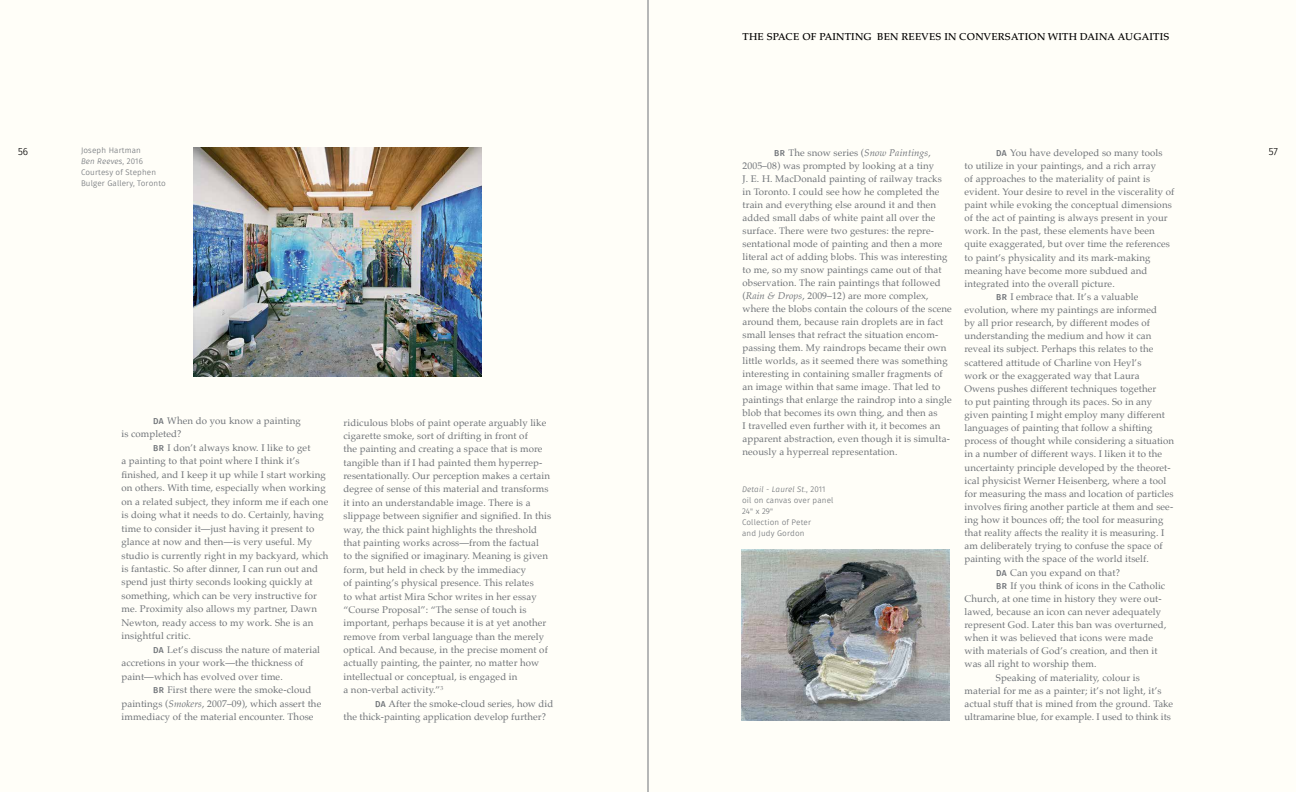
<style>
.page{position:relative;width:1296px;height:792px;background:#fff}
.page>*{position:absolute;margin:0;border:0;box-sizing:border-box;transform-origin:0 0}
.t1{font:500 10px "Palatino LT Std";letter-spacing:.02em;color:#000}
.t2{font:10px "Gardenia";color:#000}
.t3{font:9.6px/13px "Palatino";letter-spacing:.015em;color:#6e7277}
.t4{font:8px/11px "Gardenia";letter-spacing:.02em;color:#6e7277}
.s1{font-style:italic}
.s2{font-family:"Gardenia";font-weight:700;font-size:8.5px}
</style>
<div class="page">
<div style="left:0;top:0;width:648px;height:792px;background:#fffef8"></div>
<div style="left:648px;top:0;width:648px;height:792px;background:#fffef8"></div>
<img style="left:193px;top:148px;width:289px;height:228px">
<img style="left:742px;top:550px;width:207px;height:170px">
<hr style="left:648px;top:0;width:1px;height:792px;background:#6e7277">
<p class="t1" style="left:742px;top:31px;width:428px">THE SPACE OF PAINTING BEN REEVES IN CONVERSATION WITH DAINA AUGAITIS</p>
<p class="t4" style="left:81px;top:145px;width:86px">Joseph Hartman<br><span class="s1">Ben Reeves</span>, 2016<br>Courtesy of Stephen<br>Bulger Gallery, Toronto</p>
<p class="t3" style="left:742px;top:146px;width:211px;text-indent:32px"><span class="s2">BR</span> The snow series (<span class="s1">Snow Paintings</span>, 2005–08) was prompted by looking at a tiny<br>J. E. H. MacDonald painting of railway tracks in Toronto. I could see how he completed the train and everything else around it and then added small dabs of white paint all over the surface. There were two gestures: the repre&shy;sentational mode of painting and then a more literal act of adding blobs. This was interesting to me, so my snow paintings came out of that observation. The rain paintings that followed (<span class="s1">Rain &amp; Drops</span>, 2009–12) are more complex, where the blobs contain the colours of the scene around them, because rain droplets are in fact small lenses that refract the situation encom&shy;passing them. My raindrops became their own little worlds, as it seemed there was something interesting in containing smaller fragments of an image within that same image. That led to paintings that enlarge the raindrop into a single blob that becomes its own thing, and then as<br>I travelled even further with it, it becomes an apparent abstraction, even though it is simulta&shy;neously a hyperreal representation.</p>
<p class="t3" style="left:996px;top:146px;width:168px"><span class="s2">DA</span> You have developed so many tools</p>
<p class="t2" style="left:18px;top:145px;width:12px">56</p>
<p class="t2" style="left:1269px;top:145px;width:11px">57</p>
<p class="t3" style="left:964px;top:159px;width:193px">to utilize in your paintings, and a rich array</p>
<p class="t3" style="left:964px;top:172px;width:187px">of approaches to the materiality of paint is</p>
<p class="t3" style="left:964px;top:185px;width:211px">evident. Your desire to revel in the viscerality of</p>
<p class="t3" style="left:964px;top:198px;width:209px">paint while evoking the conceptual dimensions</p>
<p class="t3" style="left:964px;top:211px;width:205px">of the act of painting is always present in your</p>
<p class="t3" style="left:964px;top:224px;width:192px">work. In the past, these elements have been</p>
<p class="t3" style="left:964px;top:238px;width:207px">quite exaggerated, but over time the references</p>
<p class="t3" style="left:964px;top:251px;width:188px">to paint’s physicality and its mark-making</p>
<p class="t3" style="left:964px;top:264px;width:184px">meaning have become more subdued and</p>
<p class="t3" style="left:964px;top:277px;width:152px">integrated into the overall picture.</p>
<p class="t3" style="left:996px;top:290px;width:144px"><span class="s2">BR</span> I embrace that. It’s a valuable</p>
<p class="t3" style="left:964px;top:303px;width:194px">evolution, where my paintings are informed</p>
<p class="t3" style="left:964px;top:316px;width:187px">by all prior research, by different modes of</p>
<p class="t3" style="left:964px;top:329px;width:188px">understanding the medium and how it can</p>
<p class="t3" style="left:964px;top:343px;width:190px">reveal its subject. Perhaps this relates to the</p>
<p class="t3" style="left:964px;top:356px;width:178px">scattered attitude of Charline von Heyl’s</p>
<p class="t3" style="left:964px;top:369px;width:177px">work or the exaggerated way that Laura</p>
<p class="t3" style="left:964px;top:382px;width:193px">Owens pushes different techniques together</p>
<p class="t3" style="left:964px;top:395px;width:189px">to put painting through its paces. So in any</p>
<p class="t3" style="left:964px;top:408px;width:202px">given painting I might employ many different</p>
<p class="t3" style="left:964px;top:421px;width:190px">languages of painting that follow a shifting</p>
<p class="t3" style="left:964px;top:434px;width:211px">process of thought while considering a situation</p>
<p class="t3" style="left:964px;top:448px;width:199px">in a number of different ways. I liken it to the</p>
<p class="t3" style="left:964px;top:461px;width:208px">uncertainty principle developed by the theoret-</p>
<p class="t3" style="left:964px;top:474px;width:203px">ical physicist Werner Heisenberg, where a tool</p>
<p class="t3" style="left:964px;top:487px;width:211px">for measuring the mass and location of particles</p>
<p class="t3" style="left:964px;top:500px;width:210px">involves firing another particle at them and see-</p>
<p class="t3" style="left:964px;top:513px;width:200px">ing how it bounces off; the tool for measuring</p>
<p class="t3" style="left:964px;top:526px;width:201px">that reality affects the reality it is measuring. I</p>
<p class="t3" style="left:964px;top:540px;width:200px">am deliberately trying to confuse the space of</p>
<p class="t3" style="left:964px;top:553px;width:186px">painting with the space of the world itself.</p>
<p class="t3" style="left:996px;top:566px;width:126px"><span class="s2">DA</span> Can you expand on that?</p>
<p class="t3" style="left:996px;top:579px;width:171px"><span class="s2">BR</span> If you think of icons in the Catholic</p>
<p class="t3" style="left:964px;top:592px;width:199px">Church, at one time in history they were out-</p>
<p class="t3" style="left:964px;top:605px;width:198px">lawed, because an icon can never adequately</p>
<p class="t3" style="left:964px;top:618px;width:203px">represent God. Later this ban was overturned,</p>
<p class="t3" style="left:964px;top:631px;width:190px">when it was believed that icons were made</p>
<p class="t3" style="left:964px;top:645px;width:195px">with materials of God’s creation, and then it</p>
<p class="t3" style="left:964px;top:658px;width:134px">was all right to worship them.</p>
<p class="t3" style="left:996px;top:671px;width:145px">Speaking of materiality, colour is</p>
<p class="t3" style="left:964px;top:684px;width:199px">material for me as a painter; it’s not light, it’s</p>
<p class="t3" style="left:964px;top:697px;width:210px">actual stuff that is mined from the ground. Take</p>
<p class="t3" style="left:964px;top:710px;width:208px">ultramarine blue, for example. I used to think its</p>
<p class="t3" style="left:122px;top:414px;width:181px;line-height:13.5px;text-indent:32px"><span class="s2">DA</span> When do you know a painting is completed?</p>
<p class="t3" style="left:121px;top:441px;width:209px;line-height:13.5px;text-indent:32px"><span class="s2">BR</span> I don’t always know. I like to get<br>a painting to that point where I think it’s finished, and I keep it up while I start working on others. With time, especially when working on a related subject, they inform me if each one is doing what it needs to do. Certainly, having time to consider it—just having it present to glance at now and then—is very useful. My studio is currently right in my backyard, which is fantastic. So after dinner, I can run out and spend just thirty seconds looking quickly at something, which can be very instructive for me. Proximity also allows my partner, Dawn Newton, ready access to my work. She is an insightful critic.</p>
<p class="t3" style="left:121px;top:643px;width:200px;line-height:13.5px;text-indent:32px"><span class="s2">DA</span> Let’s discuss the nature of material accretions in your work—the thickness of paint—which has evolved over time.</p>
<p class="t3" style="left:121px;top:683px;width:201px;line-height:13.5px;text-indent:32px"><span class="s2">BR</span> First there were the smoke-cloud paintings (<span class="s1">Smokers</span>, 2007–09), which assert the immediacy of the material encounter. Those</p>
<p class="t3" style="left:343px;top:416px;width:209px;line-height:13.4px">ridiculous blobs of paint operate arguably like cigarette smoke, sort of drifting in front of<br>the painting and creating a space that is more tangible than if I had painted them hyperrep&shy;resentationally. Our perception makes a certain degree of sense of this material and transforms it into an understandable image. There is a slippage between signifier and signified. In this way, the thick paint highlights the threshold that painting works across—from the factual<br>to the signified or imaginary. Meaning is given form, but held in check by the immediacy<br>of painting’s physical presence. This relates<br>to what artist Mira Schor writes in her essay “Course Proposal”: “The sense of touch is important, perhaps because it is at yet another remove from verbal language than the merely optical. And because, in the precise moment of actually painting, the painter, no matter how intellectual or conceptual, is engaged in<br>a non-verbal activity.”<sup>3</sup></p>
<p class="t3" style="left:344px;top:697px;width:211px;line-height:13.4px;text-indent:31px"><span class="s2">DA</span> After the smoke-cloud series, how did the thick-painting application develop further?</p>
<p class="t4" style="left:742px;top:484px;width:93px"><span class="s1">Detail - Laurel St.</span>, 2011 oil on canvas over panel<br>24" x 29"<br>Collection of Peter<br>and Judy Gordon</p>
</div>
